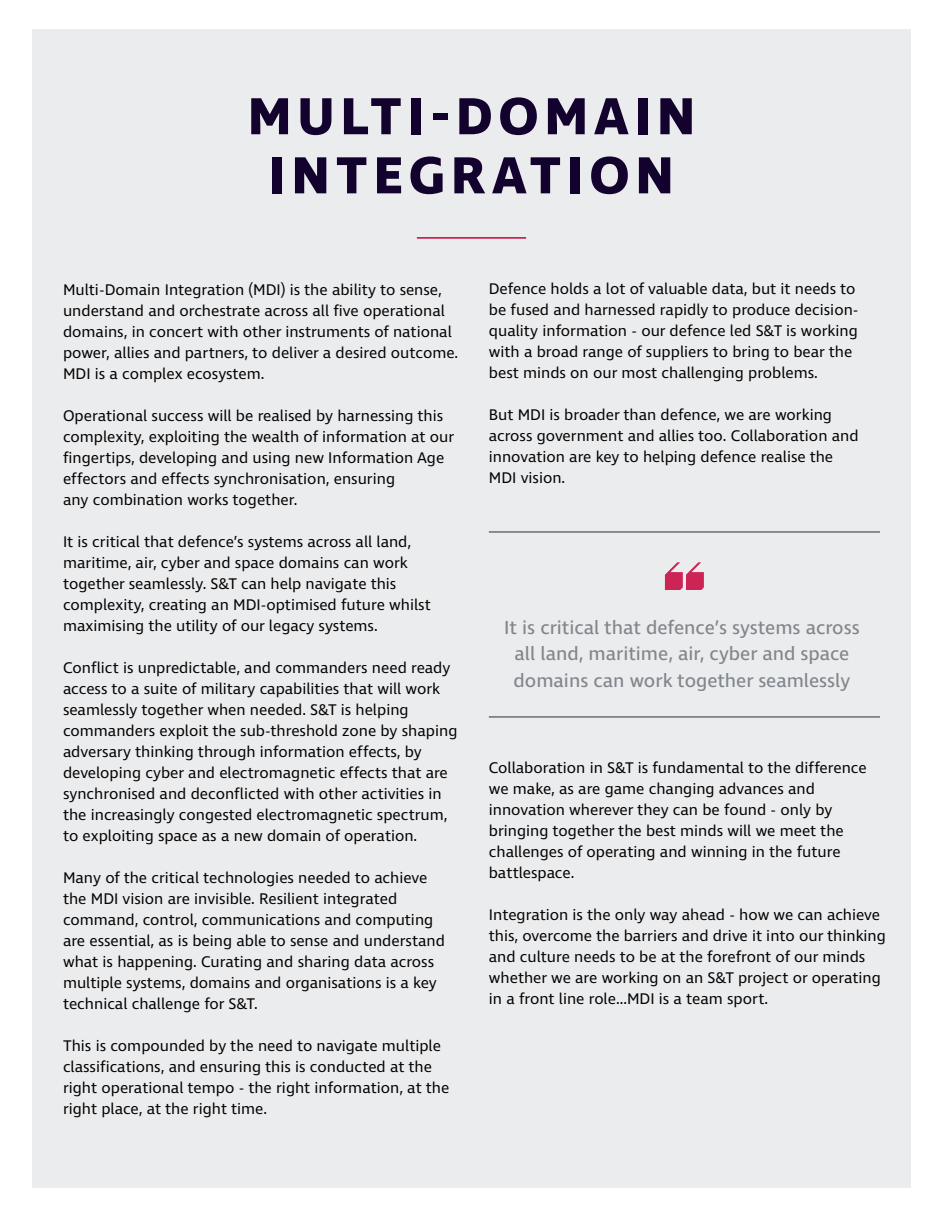
<style>
.page{position:relative;width:943px;height:1216px;background:#fff}
.page>*{position:absolute;margin:0;border:0;box-sizing:border-box;transform-origin:0 0}
.t1{font:700 53.2px/59px "Ingradual";letter-spacing:.1em;color:#14022e;text-align:center}
.t2{font:19.25px/26.2px "Ingradual";color:#80868b;text-align:center}
.t3{font:15.75px/21px "Ingradual";color:#040200}
</style>
<div class="page">
<div style="left:32px;top:29px;width:878px;height:1158px;background:#ebecee"></div>
<hr style="left:417px;top:237px;width:109px;height:2px;background:#cd2456">
<hr style="left:489px;top:716px;width:391px;height:1px;background:#798085">
<hr style="left:489px;top:531px;width:391px;height:2px;background:#798085">
<svg style="left:664px;top:562px;width:40px;height:28px"></svg>
<h1 class="t1" style="left:247px;top:83px;width:449px">MULTI-DOMAIN<br>INTEGRATION</h1>
<p class="t3" style="left:63px;top:278px;width:397px">Multi-Domain Integration (MDI) is the ability to sense, understand and orchestrate across all five operational domains, in concert with other instruments of national power, allies and partners, to deliver a desired outcome.<br>MDI is a complex ecosystem.</p>
<p class="t3" style="left:63px;top:404px;width:393px">Operational success will be realised by harnessing this complexity, exploiting the wealth of information at our fingertips, developing and using new Information Age effectors and effects synchronisation, ensuring<br>any combination works together.</p>
<p class="t3" style="left:63px;top:530px;width:369px">It is critical that defence’s systems across all land, maritime, air, cyber and space domains can work together seamlessly. S&amp;T can help navigate this complexity, creating an MDI-optimised future whilst maximising the utility of our legacy systems.</p>
<p class="t3" style="left:63px;top:656px;width:396px">Conflict is unpredictable, and commanders need ready access to a suite of military capabilities that will work seamlessly together when needed. S&amp;T is helping commanders exploit the sub-threshold zone by shaping adversary thinking through information effects, by developing cyber and electromagnetic effects that are synchronised and deconflicted with other activities in the increasingly congested electromagnetic spectrum, to exploiting space as a new domain of operation.</p>
<p class="t3" style="left:63px;top:866px;width:383px">Many of the critical technologies needed to achieve the MDI vision are invisible. Resilient integrated command, control, communications and computing are essential, as is being able to sense and understand what is happening. Curating and sharing data across multiple systems, domains and organisations is a key technical challenge for S&amp;T.</p>
<p class="t3" style="left:63px;top:1034px;width:388px">This is compounded by the need to navigate multiple classifications, and ensuring this is conducted at the right operational tempo - the right information, at the right place, at the right time.</p>
<p class="t3" style="left:489px;top:278px;width:371px">Defence holds a lot of valuable data, but it needs to be fused and harnessed rapidly to produce decision&shy;quality information - our defence led S&amp;T is working with a broad range of suppliers to bring to bear the best minds on our most challenging problems.</p>
<p class="t3" style="left:489px;top:404px;width:371px">But MDI is broader than defence, we are working across government and allies too. Collaboration and innovation are key to helping defence realise the MDI vision.</p>
<p class="t2" style="left:504px;top:613px;width:357px">It is critical that defence’s systems across all land, maritime, air, cyber and space domains can work together seamlessly</p>
<p class="t3" style="left:489px;top:756px;width:379px">Collaboration in S&amp;T is fundamental to the difference we make, as are game changing advances and innovation wherever they can be found - only by bringing together the best minds will we meet the challenges of operating and winning in the future battlespace.</p>
<p class="t3" style="left:489px;top:903px;width:398px">Integration is the only way ahead - how we can achieve this, overcome the barriers and drive it into our thinking and culture needs to be at the forefront of our minds whether we are working on an S&amp;T project or operating in a front line role...MDI is a team sport.</p>
</div>
